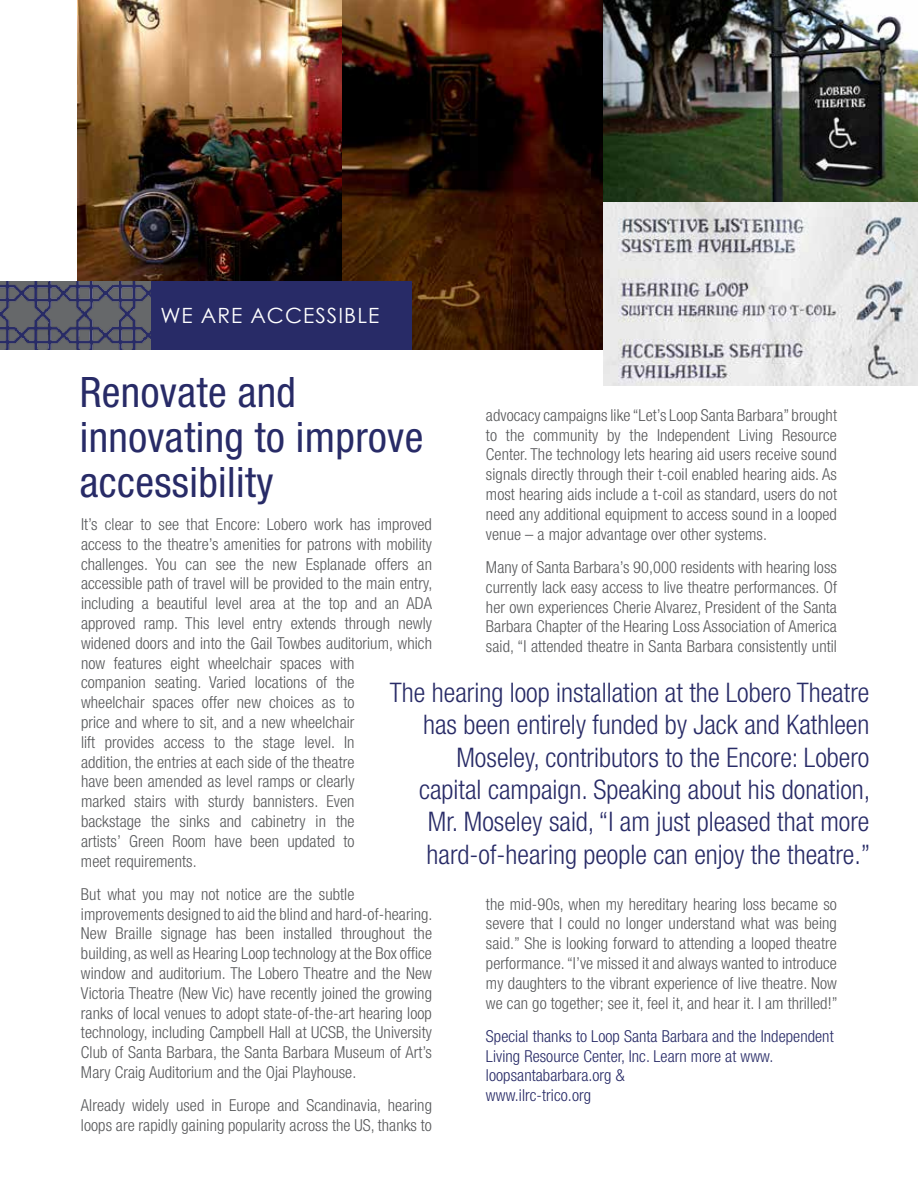
<style>
.page{position:relative;width:918px;height:1188px;background:#fff}
.page>*{position:absolute;margin:0;border:0;box-sizing:border-box;transform-origin:0 0}
.t1{font:condensed 42px/45px "Helvetica Neue";letter-spacing:.01em;color:#282b67}
.t2{font:300 condensed 27px/32.4px "Helvetica Neue";color:#282b67;text-align:right}
.t3{font:21px "Century Gothic";letter-spacing:.05em;color:#fff}
.t4{font:300 condensed 16.5px/19.8px "Helvetica Neue";letter-spacing:.005em;color:#58595b}
.t5{font:300 condensed 16.5px/19.8px "Helvetica Neue";letter-spacing:.005em;color:#282b67}
</style>
<div class="page">
<img style="left:78px;top:0;width:525px;height:349px">
<img style="left:603px;top:0;width:315px;height:386px">
<div style="left:0;top:281px;width:411px;height:68px;background:#282b67"></div>
<img style="left:0;top:281px;width:151px;height:68px">
<p class="t3" style="left:160px;top:303px;width:106px">WE ARE ACCESS</p>
<p class="t3" style="left:339px;top:303px;width:18px">IBLE</p>
<h1 class="t1" style="left:80px;top:369px;width:345px">Renovate and innovating to improve accessibility</h1>
<p class="t4" style="left:486px;top:405px;width:353px;text-align:justify">advocacy campaigns like “Let’s Loop Santa Barbara” brought to the community by the Independent Living Resource Center. The technology lets hearing aid users receive sound signals directly through their t-coil enabled hearing aids. As most hearing aids include a t-coil as standard, users do not need any additional equipment to access sound in a looped venue – a major advantage over other systems.</p>
<p class="t4" style="left:486px;top:557px;width:353px;text-align:justify">Many of Santa Barbara’s 90,000 residents with hearing loss currently lack easy access to live theatre performances. Of her own experiences Cherie Alvarez, President of the Santa Barbara Chapter of the Hearing Loss Association of America said, “I attended theatre in Santa Barbara consistently until</p>
<p class="t4" style="left:81px;top:514px;width:353px">It’s clear to see that Encore: Lobero work has improved access to the theatre’s amenities for patrons with mobility challenges. You can see the new Esplanade offers an accessible path of travel will be provided to the main entry, including a beautiful level area at the top and an ADA approved ramp. This level entry extends through newly widened doors and into the Gail Towbes auditorium, which now features eight wheelchair spaces with<br>companion seating. Varied locations of the<br>wheelchair spaces offer new choices as to<br>price and where to sit, and a new wheelchair<br>lift provides access to the stage level. In<br>addition, the entries at each side of the theatre<br>have been amended as level ramps or clearly<br>marked stairs with sturdy bannisters. Even<br>backstage the sinks and cabinetry in the<br>artists’ Green Room have been updated to<br>meet requirements.</p>
<p class="t4" style="left:81px;top:884px;width:353px">But what you may not notice are the subtle improvements designed to aid the blind and hard-of-hearing.<br>New Braille signage has been installed throughout the building, as well as Hearing Loop technology at the Box office window and auditorium. The Lobero Theatre and the New Victoria Theatre (New Vic) have recently joined the growing ranks of local venues to adopt state-of-the-art hearing loop technology, including Campbell Hall at UCSB, the University Club of Santa Barbara, the Santa Barbara Museum of Art’s Mary Craig Auditorium and the Ojai Playhouse.</p>
<p class="t4" style="left:81px;top:1096px;width:353px">Already widely used in Europe and Scandinavia, hearing loops are rapidly gaining popularity across the US, thanks to</p>
<p class="t2" style="left:390px;top:676px;width:482px">The hearing loop installation at the Lobero Theatre has been entirely funded by Jack and Kathleen Moseley, contributors to the Encore: Lobero capital campaign. Speaking about his donation, Mr. Moseley said, “I am just pleased that more hard-of-hearing people can enjoy the theatre.”</p>
<p class="t4" style="left:486px;top:894px;width:353px;text-align:justify">the mid-90s, when my hereditary hearing loss became so severe that I could no longer understand what was being said.” She is looking forward to attending a looped theatre performance. “I’ve missed it and always wanted to introduce my daughters to the vibrant experience of live theatre. Now we can go together; see it, feel it, and hear it. I am thrilled!”</p>
<p class="t5" style="left:486px;top:1026px;width:349px">Special thanks to Loop Santa Barbara and the Independent Living Resource Center, Inc. Learn more at www. loopsantabarbara.org &amp;<br>www.ilrc-trico.org</p>
</div>
